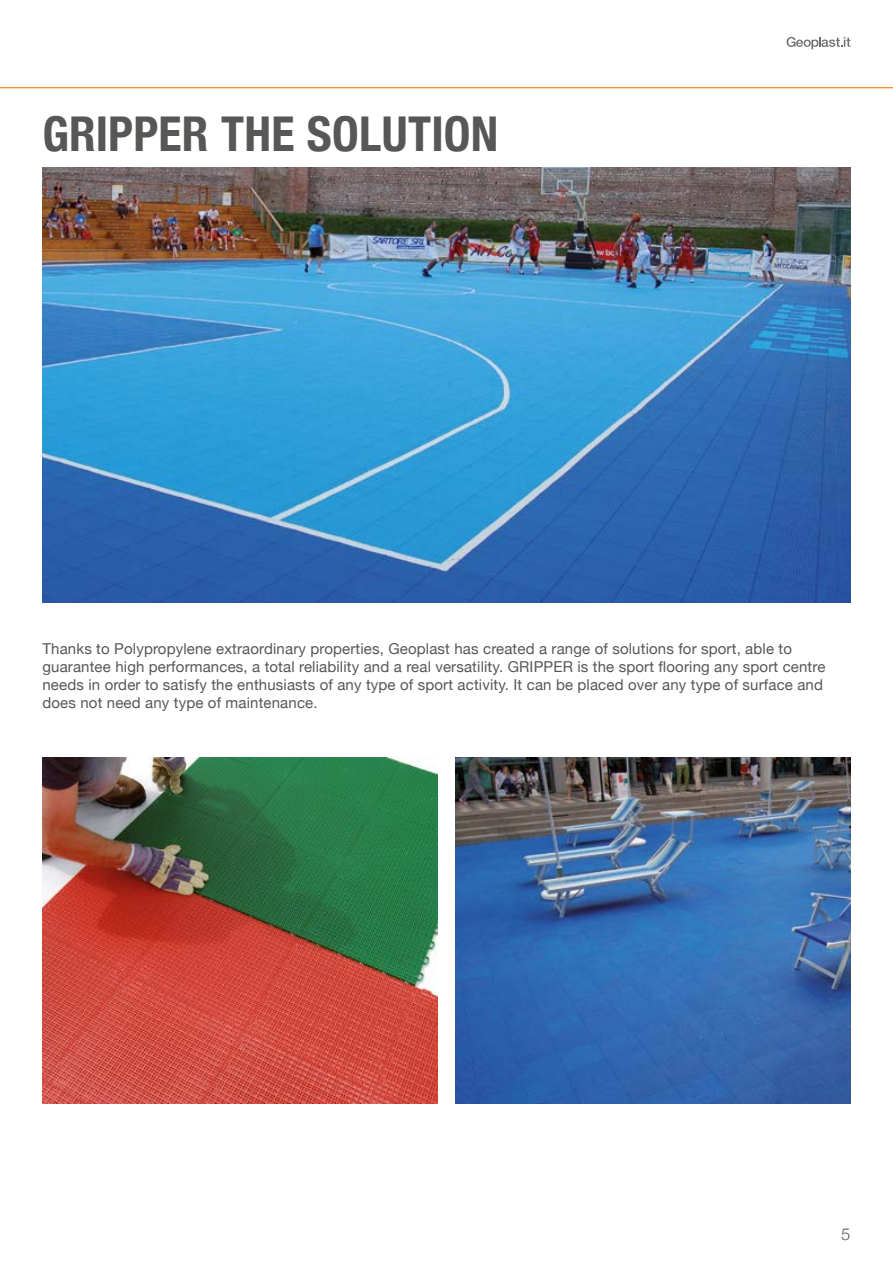
<style>
.page{position:relative;width:893px;height:1263px;background:#fff}
.page>*{position:absolute;margin:0;border:0;box-sizing:border-box;transform-origin:0 0}
.t1{font:700 condensed 48px "Helvetica Neue";letter-spacing:.005em;color:#575756}
.t2{font:300 16.5px "Helvetica Neue";color:#575756}
.t3{font:15px/18px "Helvetica Neue";letter-spacing:.01em;color:#575756}
</style>
<div class="page">
<img style="left:42px;top:168px;width:808px;height:435px">
<img style="left:42px;top:757px;width:395px;height:347px">
<img style="left:455px;top:757px;width:395px;height:347px">
<svg style="left:787px;top:37px;width:63px;height:12px"></svg>
<hr style="left:0;top:87px;width:893px;height:1px;background:#ec7c01">
<h1 class="t1" style="left:42px;top:94px;width:457px">GRIPPER THE SOLUTION</h1>
<p class="t3" style="left:42px;top:641px;width:784px">Thanks to Polypropylene extraordinary properties, Geoplast has created a range of solutions for sport, able to guarantee high performances, a total reliability and a real versatility. GRIPPER is the sport flooring any sport centre needs in order to satisfy the enthusiasts of any type of sport activity. It can be placed over any type of surface and does not need any type of maintenance.</p>
<p class="t2" style="left:841px;top:1220px;width:11px">5</p>
</div>
